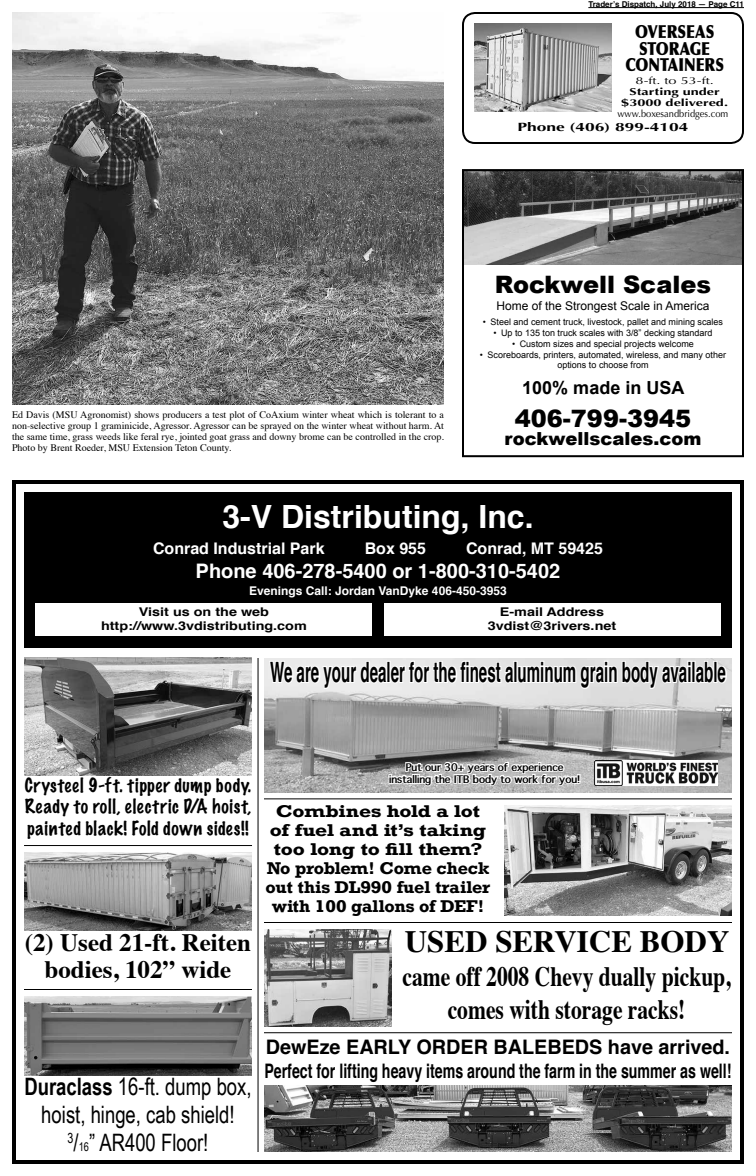
<style>
.page{position:relative;width:756px;height:1176px;background:#fff}
.page>*{position:absolute;margin:0;border:0;box-sizing:border-box;transform-origin:0 0}
.t1{font:700 32px "Helvetica";color:#fff}
.t2{font:700 31px "Times";color:#000}
.t3{font:700 28px "Helvetica";color:#000;scale:.54 1}
.t4{font:700 28px/33.6px "Times";color:#000;text-align:center;scale:.77 1}
.t5{font:700 25px/27px "Times";color:#000;text-align:center}
.t6{font:24px/28px "Arial Narrow";color:#000;text-align:center;scale:.94 1}
.t7{font:900 24px "Arial";color:#000}
.t8{font:700 20px/24px "Helvetica";color:#000}
.t9{font:700 20px "Helvetica";color:#fff}
.t10{font:100 18px/21.6px "Marker Felt";letter-spacing:.045em;color:#000;text-align:justify}
.t11{font:900 18px/17px "Optima";color:#000;text-align:center;scale:.81 1}
.t12{font:900 18px "Arial";color:#000}
.t13{font:700 18px "Arial";color:#000}
.t14{font:700 16px/19px "Rockwell";letter-spacing:-.01em;color:#000;text-align:center;scale:1.23 1}
.t15{font:700 16px "Helvetica";color:#fff}
.t16{font:700 12px/14.4px "Helvetica";color:#000;text-align:center;scale:1.2 1}
.t17{font:700 12px "Helvetica";color:#fff}
.t18{font:12px "Arial";color:#000}
.t19{font:700 12px "Optima";color:#000;scale:1.45 1}
.t20{font:10px/11px "Times";color:#000;text-align:justify}
.t21{font:700 10px/12px "Thonburi";color:#000;text-align:center}
.t22{font:700 10px/11px "Optima";color:#000;text-align:center;scale:1.45 1}
.t23{font:10px "Optima";color:#000;scale:.93 1}
.t24{font:10px "Optima";color:#000;scale:1.45 1}
.t25{font:9px/10px "Arial";color:#000;text-align:center}
.t26{font:700 8px "Helvetica";color:#000}
.s1{font-weight:700}
.s2{font-size:12px}
</style>
<div class="page">
<hr style="left:588px;top:7px;width:156px;height:1px;background:#000">
<div style="left:12px;top:480px;width:732px;height:684px;border:4px solid #000"></div>
<img style="left:264px;top:658px;width:468px;height:134px">
<img style="left:594px;top:761px;width:123px;height:24px">
<svg style="left:389px;top:755px;width:192px;height:33px"></svg>
<svg style="left:268px;top:658px;width:460px;height:39px"></svg>
<hr style="left:258px;top:658px;width:1px;height:494px;background:#000">
<div style="left:24px;top:492px;width:708px;height:156px;background:#000"></div>
<div style="left:36px;top:604px;width:336px;height:32px;background:#fff"></div>
<div style="left:384px;top:604px;width:336px;height:32px;background:#fff"></div>
<hr style="left:264px;top:798px;width:468px;height:1px;background:#000">
<hr style="left:24px;top:989px;width:228px;height:1px;background:#000">
<hr style="left:264px;top:1032px;width:468px;height:1px;background:#000">
<img style="left:504px;top:805px;width:228px;height:111px">
<hr style="left:264px;top:922px;width:468px;height:1px;background:#000">
<img style="left:24px;top:658px;width:228px;height:117px">
<hr style="left:24px;top:845px;width:228px;height:1px;background:#000">
<img style="left:24px;top:852px;width:228px;height:78px">
<img style="left:24px;top:996px;width:228px;height:80px">
<img style="left:264px;top:1085px;width:468px;height:67px">
<img style="left:264px;top:929px;width:127px;height:97px">
<img style="left:465px;top:172px;width:276px;height:93px">
<div style="left:462px;top:169px;width:282px;height:288px;border:2px solid #000"></div>
<div style="left:462px;top:12px;width:282px;height:132px;border:2px solid #000;border-radius:12px"></div>
<img style="left:474px;top:23px;width:138px;height:89px">
<img style="left:12px;top:12px;width:432px;height:392px">
<p class="t26" style="left:588px;top:-2px;width:157px">Trader’s Dispatch, July 2018 — Page C11</p>
<h3 class="t11" style="left:625px;top:23px;width:123px">OVERSEAS<br>STORAGE<br>CONTAINERS</h3>
<p class="t24" style="left:636px;top:74px;width:55px">8-ft. to 53-ft.</p>
<p class="t22" style="left:621px;top:86px;width:75px">Starting under $3000 delivered.</p>
<p class="t23" style="left:617px;top:107px;width:121px">www.boxesandbridges.com</p>
<p class="t19" style="left:517px;top:120px;width:120px">Phone (406) 899-4104</p>
<p class="t20" style="left:12px;top:408px;width:434px">Ed Davis (MSU Agronomist) shows producers a test plot of CoAxium winter wheat which is tolerant to a non-selective group 1 graminicide, Agressor. Agressor can be sprayed on the winter wheat without harm. At the same time, grass weeds like feral rye, jointed goat grass and downy brome can be controlled in the crop.<br>Photo by Brent Roeder, MSU Extension Teton County.</p>
<h3 class="t7" style="left:495px;top:267px;width:218px">Rockwell Scales</h3>
<p class="t18" style="left:497px;top:298px;width:214px">Home of the Strongest Scale in America</p>
<p class="t25" style="left:483px;top:317px;width:242px">• Steel and cement truck, livestock, pallet and mining scales</p>
<p class="t25" style="left:493px;top:328px;width:221px">• Up to 135 ton truck scales with 3/8” decking standard</p>
<p class="t25" style="left:512px;top:339px;width:183px">• Custom sizes and special projects welcome</p>
<p class="t25" style="left:480px;top:350px;width:248px">• Scoreboards, printers, automated, wireless, and many other options to choose from</p>
<h3 class="t13" style="left:522px;top:375px;width:164px">100% made in USA</h3>
<h3 class="t7" style="left:515px;top:401px;width:178px">406-799-3945</h3>
<h3 class="t12" style="left:505px;top:425px;width:198px">rockwellscales.com</h3>
<h1 class="t1" style="left:222px;top:491px;width:313px">3-V Distributing, Inc.</h1>
<h3 class="t15" style="left:153px;top:535px;width:173px">Conrad Industrial Park</h3>
<h3 class="t15" style="left:365px;top:535px;width:63px">Box 955</h3>
<h3 class="t15" style="left:466px;top:535px;width:138px">Conrad, MT 59425</h3>
<h3 class="t9" style="left:196px;top:555px;width:366px">Phone 406-278-5400 or 1-800-310-5402</h3>
<p class="t17" style="left:249px;top:581px;width:259px">Evenings Call: Jordan VanDyke 406-450-3953</p>
<p class="t16" style="left:101px;top:604px;width:173px">Visit us on the web http://www.3vdistributing.com</p>
<p class="t16" style="left:488px;top:604px;width:109px">E-mail Address<br>3vdist@3rivers.net</p>
<h3 class="t3" style="left:270px;top:650px;width:846px">We are your dealer for the finest aluminum grain body available</h3>
<h3 class="t10" style="left:25px;top:774px;width:228px">Crysteel 9-ft. tipper dump body.<br>Ready to roll, electric D/A hoist, painted black! Fold down sides!!</h3>
<h3 class="t5" style="left:25px;top:926px;width:228px">(2) Used 21-ft. Reiten bodies, 102” wide</h3>
<h3 class="t6" style="left:24px;top:1072px;width:243px"><span class="s1">Duraclass</span> 16-ft. dump box, hoist, hinge, cab shield!<br><sup>3</sup>/<span class="s2">16</span>” AR400 Floor!</h3>
<p class="t21" style="left:389px;top:761px;width:193px">Put our 30+ years of experience installing the ITB body to work for you!</p>
<h3 class="t14" style="left:266px;top:802px;width:184px">Combines hold a lot of fuel and it’s taking too long to fill them?<br>No problem! Come check out this DL990 fuel trailer with 100 gallons of DEF!</h3>
<h2 class="t2" style="left:405px;top:912px;width:326px">USED SERVICE BODY</h2>
<h3 class="t4" style="left:402px;top:957px;width:428px">came off 2008 Chevy dually pickup, comes with storage racks!</h3>
<h3 class="t8" style="left:264px;top:1035px;width:469px">DewEze EARLY ORDER BALEBEDS have arrived.<br>Perfect for lifting heavy items around the farm in the summer as well!</h3>
</div>
